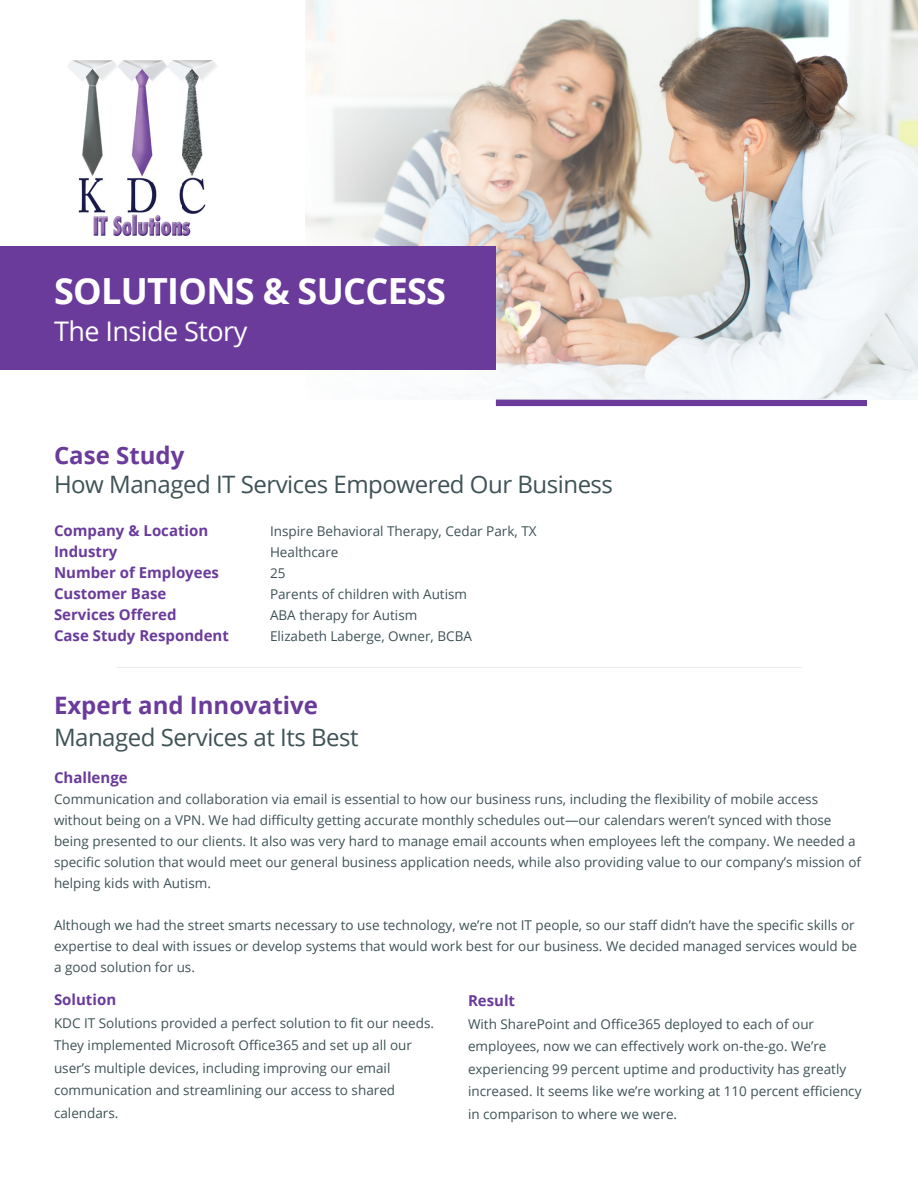
<style>
.page{position:relative;width:918px;height:1188px;background:#fff}
.page>*{position:absolute;margin:0;border:0;box-sizing:border-box;transform-origin:0 0}
.t1{font:700 36px "Open Sans";letter-spacing:-.02em;color:#fff}
.t2{font:27px "Open Sans";letter-spacing:-.02em;color:#fff}
.t3{font:24px "Open Sans";letter-spacing:-.02em;color:#3f5255}
.t4{font:700 24px "Open Sans";color:#6a3b9b}
.t5{font:700 15px "Open Sans";color:#6a3b9b}
.t6{font:13.5px/22.5px "Open Sans";color:#3f5255}
</style>
<div class="page">
<div style="left:496px;top:399px;width:371px;height:7px;background:#6a3b9b;border:2px solid #6a3b9b"></div>
<img style="left:306px;top:0;width:612px;height:399px">
<div style="left:0;top:247px;width:495px;height:123px;background:#6a3b9b"></div>
<hr style="left:116px;top:667px;width:686px;height:1px;background:#d5d6d8">
<img style="left:68px;top:60px;width:149px;height:175px">
<p class="t1" style="left:54px;top:266px;width:394px">SOLUTIONS &amp; SUCCESS</p>
<p class="t2" style="left:54px;top:313px;width:195px">The Inside Story</p>
<p class="t4" style="left:54px;top:439px;width:132px">Case Study</p>
<p class="t3" style="left:54px;top:468px;width:561px">How Managed IT Services Empowered Our Business</p>
<p class="t5" style="left:54px;top:520px;width:156px">Company &amp; Location</p>
<p class="t6" style="left:270px;top:519px;width:268px">Inspire Behavioral Therapy, Cedar Park, TX</p>
<p class="t5" style="left:54px;top:541px;width:65px">Industry</p>
<p class="t6" style="left:270px;top:540px;width:70px">Healthcare</p>
<p class="t5" style="left:54px;top:562px;width:167px">Number of Employees</p>
<p class="t6" style="left:270px;top:561px;width:17px">25</p>
<p class="t5" style="left:54px;top:583px;width:114px">Customer Base</p>
<p class="t6" style="left:270px;top:582px;width:199px">Parents of children with Autism</p>
<p class="t5" style="left:54px;top:604px;width:124px">Services Offered</p>
<p class="t6" style="left:270px;top:603px;width:149px">ABA therapy for Autism</p>
<p class="t5" style="left:54px;top:625px;width:176px">Case Study Respondent</p>
<p class="t6" style="left:270px;top:624px;width:204px">Elizabeth Laberge, Owner, BCBA</p>
<p class="t4" style="left:54px;top:688px;width:265px">Expert and Innovative</p>
<p class="t3" style="left:54px;top:721px;width:306px">Managed Services at Its Best</p>
<p class="t5" style="left:54px;top:767px;width:75px">Challenge</p>
<p class="t6" style="left:54px;top:789px;width:809px;line-height:21px">Communication and collaboration via email is essential to how our business runs, including the flexibility of mobile access without being on a VPN. We had difficulty getting accurate monthly schedules out—our calendars weren’t synced with those being presented to our clients. It also was very hard to manage email accounts when employees left the company. We needed a specific solution that would meet our general business application needs, while also providing value to our company’s mission of helping kids with Autism.</p>
<p class="t6" style="left:54px;top:915px;width:805px;line-height:21px">Although we had the street smarts necessary to use technology, we’re not IT people, so our staff didn’t have the specific skills or expertise to deal with issues or develop systems that would work best for our business. We decided managed services would be a good solution for us.</p>
<p class="t5" style="left:54px;top:989px;width:64px">Solution</p>
<p class="t6" style="left:54px;top:1011px;width:382px">KDC IT Solutions provided a perfect solution to fit our needs.<br>They implemented Microsoft Office365 and set up all our user’s multiple devices, including improving our email communication and streamlining our access to shared calendars.</p>
<p class="t5" style="left:468px;top:990px;width:49px">Result</p>
<p class="t6" style="left:468px;top:1012px;width:395px">With SharePoint and Office365 deployed to each of our employees, now we can effectively work on-the-go. We’re experiencing 99 percent uptime and productivity has greatly increased. It seems like we’re working at 110 percent efficiency in comparison to where we were.</p>
</div>
